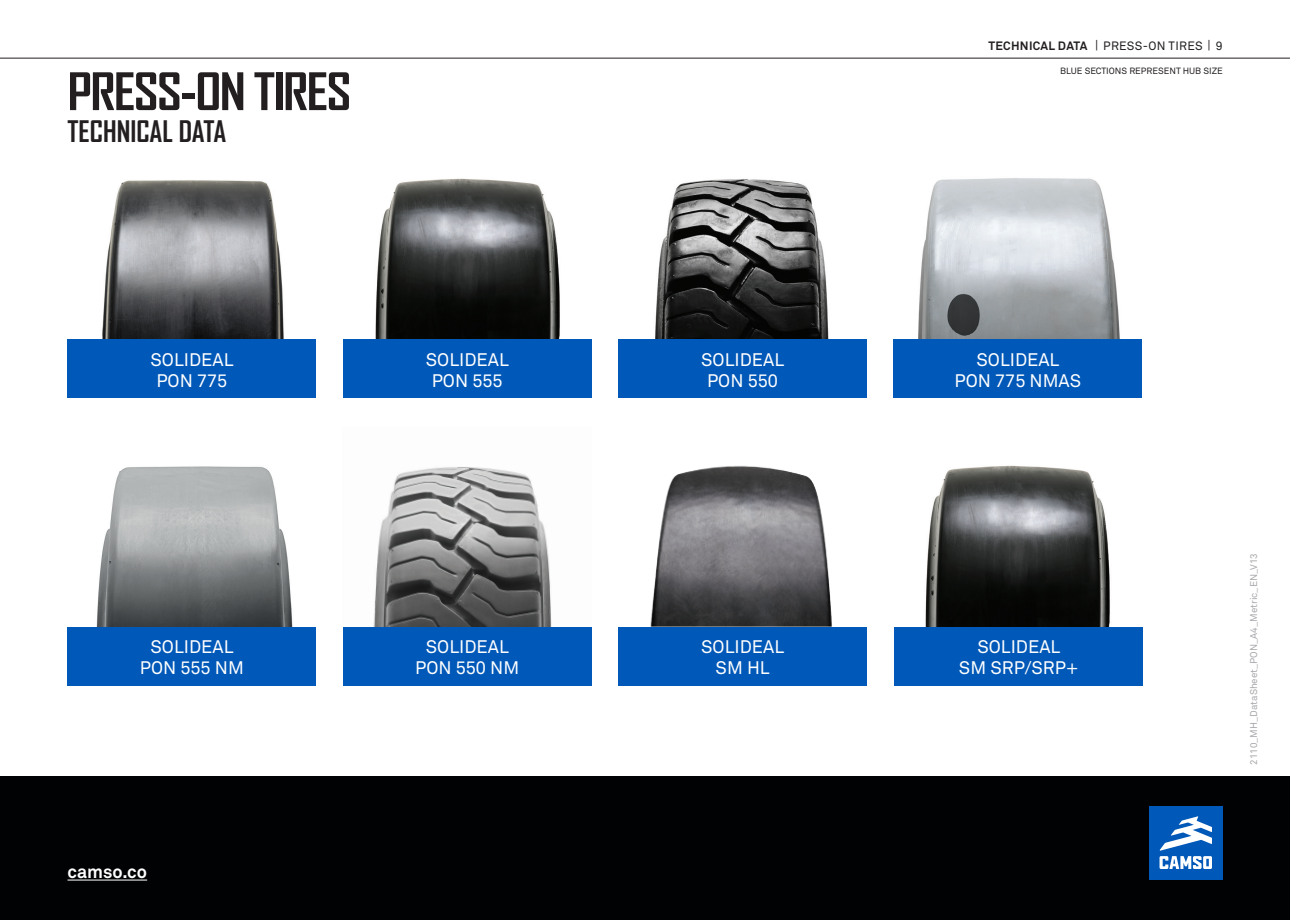
<style>
.page{position:relative;width:1290px;height:920px;background:#fff}
.page>*{position:absolute;margin:0;border:0;box-sizing:border-box;transform-origin:0 0}
.t1{font:700 49.5px "Agency FB";letter-spacing:-.03em;color:#231f20;scale:1.1 1}
.t2{font:700 28.5px "Agency FB";color:#231f20}
.t3{font:18px/21px "Akkurat Office";color:#fff;text-align:center}
.t4{font:700 18px "Akkurat Office";color:#fff}
.t5{font:12px "Akkurat Office";letter-spacing:.025em;color:#231f20}
.t6{font:9.75px "Akkurat Office";color:#a8a9ad}
.t7{font:9px "Akkurat Office";color:#231f20}
.s1{font-weight:700}
</style>
<div class="page">
<hr style="left:0;top:58px;width:1290px;height:1px;background:#231f20">
<div style="left:0;top:776px;width:1290px;height:144px;background:#010203"></div>
<img style="left:96px;top:466px;width:197px;height:161px">
<img style="left:373px;top:467px;width:179px;height:160px">
<img style="left:650px;top:465px;width:182px;height:162px">
<img style="left:85px;top:180px;width:214px;height:160px">
<img style="left:366px;top:178px;width:202px;height:162px">
<img style="left:925px;top:465px;width:185px;height:162px">
<img style="left:635px;top:179px;width:213px;height:161px">
<img style="left:894px;top:178px;width:248px;height:162px">
<div style="left:68px;top:340px;width:248px;height:58px;background:#0058b8"></div>
<div style="left:343px;top:340px;width:248px;height:58px;background:#0058b8"></div>
<div style="left:618px;top:340px;width:249px;height:58px;background:#0058b8"></div>
<div style="left:893px;top:340px;width:249px;height:58px;background:#0058b8"></div>
<div style="left:68px;top:627px;width:248px;height:58px;background:#0058b8"></div>
<div style="left:343px;top:627px;width:248px;height:58px;background:#0058b8"></div>
<div style="left:618px;top:627px;width:249px;height:58px;background:#0058b8"></div>
<div style="left:894px;top:627px;width:249px;height:58px;background:#0058b8"></div>
<div style="left:1149px;top:806px;width:73px;height:73px;background:#0058b8"></div>
<svg style="left:1159px;top:816px;width:53px;height:53px"></svg>
<hr style="left:68px;top:880px;width:79px;height:1px;background:#fff">
<h1 class="t1" style="left:68px;top:63px;width:260px">PRESS-ON TIRES</h1>
<h2 class="t2" style="left:68px;top:114px;width:160px">TECHNICAL DATA</h2>
<p class="t5" style="left:988px;top:39px;width:236px"><span class="s1">TECHNICAL DATA</span> | PRESS-ON TIRES | 9</p>
<p class="t7" style="left:1060px;top:65px;width:164px">BLUE SECTIONS REPRESENT HUB SIZE</p>
<p class="t3" style="left:151px;top:349px;width:84px">SOLIDEAL<br>PON 775</p>
<p class="t3" style="left:426px;top:349px;width:84px">SOLIDEAL<br>PON 555</p>
<p class="t3" style="left:701px;top:349px;width:84px">SOLIDEAL<br>PON 550</p>
<p class="t3" style="left:954px;top:349px;width:128px">SOLIDEAL<br>PON 775 NMAS</p>
<p class="t3" style="left:140px;top:636px;width:106px">SOLIDEAL<br>PON 555 NM</p>
<p class="t3" style="left:415px;top:636px;width:106px">SOLIDEAL<br>PON 550 NM</p>
<p class="t3" style="left:701px;top:636px;width:84px">SOLIDEAL<br>SM HL</p>
<p class="t3" style="left:959px;top:636px;width:121px">SOLIDEAL<br>SM SRP/SRP+</p>
<p class="t4" style="left:68px;top:860px;width:81px">camso.co</p>
<p class="t6" style="left:1248px;top:765px;width:213px;rotate:-90deg">2110_MH_DataSheet_PON_A4_Metric_EN_V13</p>
</div>
